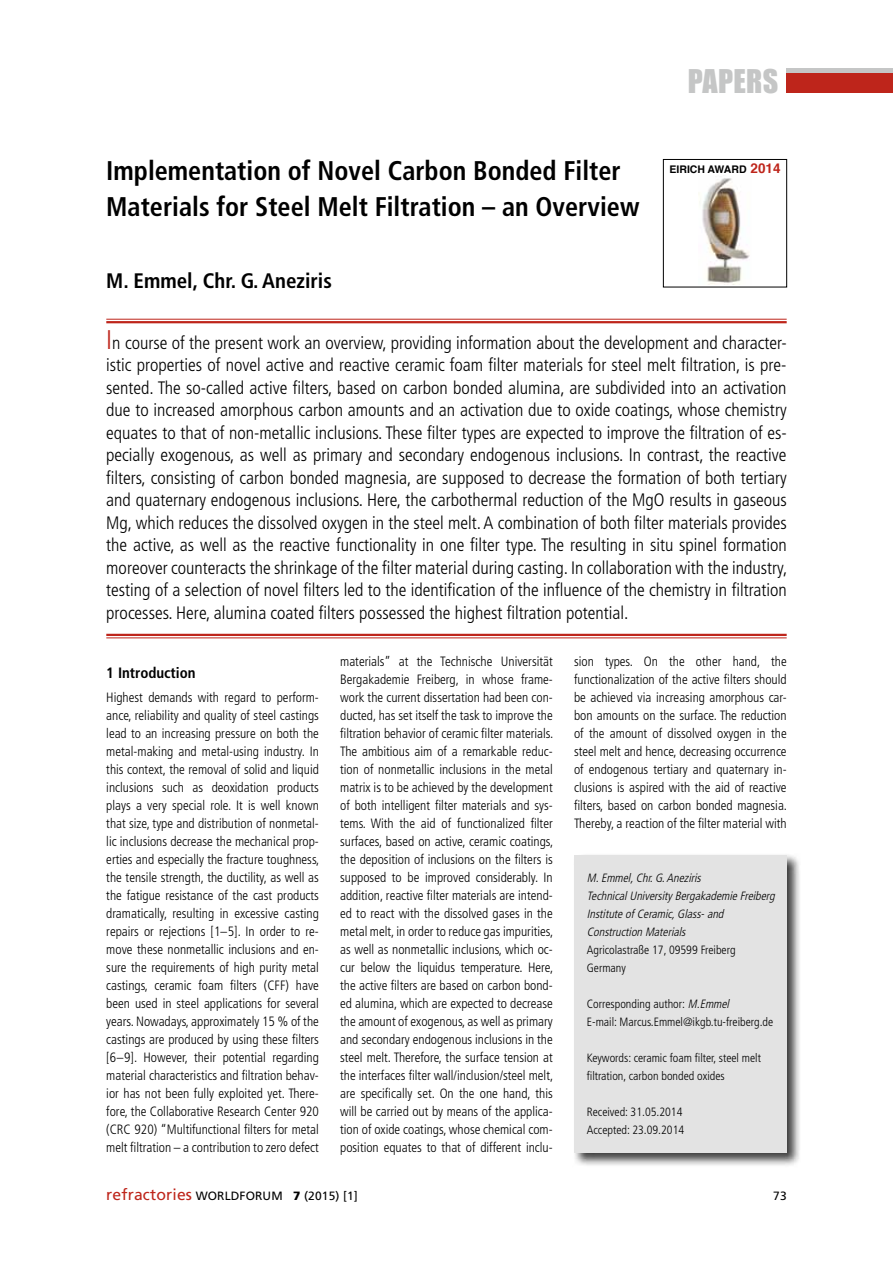
<style>
.page{position:relative;width:893px;height:1263px;background:#fff}
.page>*{position:absolute;margin:0;border:0;box-sizing:border-box;transform-origin:0 0}
.t1{font:30px "Impact";letter-spacing:.01em;color:#c5c6c6}
.t2{font:700 condensed 27px/36px "Frutiger";color:#000}
.t3{font:700 condensed 21px "Frutiger";color:#000}
.t4{font:300 condensed 18px/22.5px "Frutiger";color:#000;text-align:justify}
.t5{font:700 condensed 15px "Frutiger";color:#000}
.t6{font:300 condensed 13.5px/18px "Frutiger";color:#000;text-align:justify}
.t7{font:300 condensed 12px/18px "Frutiger";color:#000}
.t8{font:italic 300 condensed 12px/18px "Frutiger";color:#000}
.t9{font:12px "Frutiger";letter-spacing:.01em;color:#000}
.t10{font:700 10.5px "Helvetica";color:#000}
.s1{font-size:13.5px;color:#be251b}
.s2{font-size:27px;color:#be251b}
.s3{font-style:italic}
.s4{font-size:15.75px;color:#be251b}
.s5{font-weight:900}
</style>
<div class="page">
<div style="left:787px;top:68px;width:106px;height:5px;background:#c5c6c6"></div>
<div style="left:787px;top:73px;width:106px;height:20px;background:#be251b"></div>
<hr style="left:106px;top:319px;width:681px;height:1px;background:#be251b">
<hr style="left:106px;top:321px;width:681px;height:2px;background:#be251b">
<hr style="left:106px;top:634px;width:681px;height:2px;background:#be251b">
<hr style="left:106px;top:637px;width:681px;height:1px;background:#be251b">
<div style="left:572px;top:853px;width:229px;height:314px;background:#000;opacity:.75"></div>
<div style="left:574px;top:855px;width:213px;height:297px;background:#e3e3e3"></div>
<img style="left:698px;top:178px;width:52px;height:106px">
<div style="left:663px;top:159px;width:124px;height:128px;border:1px solid #000"></div>
<h2 class="t2" style="left:106px;top:153px;width:535px">Implementation of Novel Carbon Bonded Filter<br>Materials for Steel Melt Filtration – an Overview</h2>
<h3 class="t3" style="left:106px;top:268px;width:227px">M. Emmel, Chr. G. Aneziris</h3>
<h1 class="t1" style="left:688px;top:62px;width:92px">PAPERS</h1>
<p class="t10" style="left:669px;top:161px;width:112px">EIRICH AWARD <span class="s1">2014</span></p>
<p class="t4" style="left:106px;top:332px;width:682px"><span class="s2">I</span>n course of the present work an overview, providing information about the development and character&shy;istic properties of novel active and reactive ceramic foam filter materials for steel melt filtration, is pre&shy;sented. The so-called active filters, based on carbon bonded alumina, are subdivided into an activation due to increased amorphous carbon amounts and an activation due to oxide coatings, whose chemistry equates to that of non-metallic inclusions. These filter types are expected to improve the filtration of es&shy;pecially exogenous, as well as primary and secondary endogenous inclusions. In contrast, the reactive filters, consisting of carbon bonded magnesia, are supposed to decrease the formation of both tertiary and quaternary endogenous inclusions. Here, the carbothermal reduction of the MgO results in gaseous Mg, which reduces the dissolved oxygen in the steel melt. A combination of both filter materials provides the active, as well as the reactive functionality in one filter type. The resulting in situ spinel formation moreover counteracts the shrinkage of the filter material during casting. In collaboration with the industry, testing of a selection of novel filters led to the identification of the influence of the chemistry in filtration processes. Here, alumina coated filters possessed the highest filtration potential.</p>
<p class="t5" style="left:106px;top:664px;width:91px">1 Introduction</p>
<p class="t6" style="left:106px;top:689px;width:215px;text-align:left">Highest demands with regard to perform&shy;ance, reliability and quality of steel castings lead to an increasing pressure on both the metal-making and metal-using industry. In this context, the removal of solid and liquid inclusions such as deoxidation products plays a very special role. It is well known that size, type and distribution of nonmetal&shy;lic inclusions decrease the mechanical prop&shy;erties and especially the fracture toughness, the tensile strength, the ductility, as well as the fatigue resistance of the cast products dramatically, resulting in excessive casting repairs or rejections [1–5]. In order to re&shy;move these nonmetallic inclusions and en&shy;sure the requirements of high purity metal castings, ceramic foam filters (CFF) have been used in steel applications for several years. Nowadays, approximately 15 % of the castings are produced by using these filters [6–9]. However, their potential regarding material characteristics and filtration behav&shy;ior has not been fully exploited yet. There&shy;fore, the Collaborative Research Center 920 (CRC 920) “Multifunctional filters for metal melt filtration – a contribution to zero defect</p>
<p class="t6" style="left:340px;top:653px;width:215px">materials” at the Technische Universität Bergakademie Freiberg, in whose frame&shy;work the current dissertation had been con&shy;ducted, has set itself the task to improve the filtration behavior of ceramic filter materials.<br>The ambitious aim of a remarkable reduc&shy;tion of nonmetallic inclusions in the metal matrix is to be achieved by the development of both intelligent filter materials and sys&shy;tems. With the aid of functionalized filter surfaces, based on active, ceramic coatings, the deposition of inclusions on the filters is supposed to be improved considerably. In addition, reactive filter materials are intend&shy;ed to react with the dissolved gases in the metal melt, in order to reduce gas impurities, as well as nonmetallic inclusions, which oc&shy;cur below the liquidus temperature. Here, the active filters are based on carbon bond&shy;ed alumina, which are expected to decrease the amount of exogenous, as well as primary and secondary endogenous inclusions in the steel melt. Therefore, the surface tension at the interfaces filter wall/inclusion/steel melt, are specifically set. On the one hand, this will be carried out by means of the applica&shy;tion of oxide coatings, whose chemical com&shy;position equates to that of different inclu-</p>
<p class="t6" style="left:574px;top:653px;width:215px">sion types. On the other hand, the functionalization of the active filters should be achieved via increasing amorphous car&shy;bon amounts on the surface. The reduction of the amount of dissolved oxygen in the steel melt and hence, decreasing occurrence of endogenous tertiary and quaternary in&shy;clusions is aspired with the aid of reactive filters, based on carbon bonded magnesia.<br>Thereby, a reaction of the filter material with</p>
<p class="t8" style="left:587px;top:869px;width:192px">M.Emmel,Chr.G.Aneziris<br>TechnicalUniversityBergakademieFreiberg<br>InstituteofCeramic,Glass-and<br>Construction Materials</p>
<p class="t7" style="left:587px;top:941px;width:150px">Agricolastraße 17, 09599 Freiberg<br>Germany</p>
<p class="t7" style="left:587px;top:995px;width:188px">Corresponding author: <span class="s3">M.Emmel<br></span>E-mail: Marcus.Emmel@ikgb.tu-freiberg.de</p>
<p class="t7" style="left:587px;top:1049px;width:176px">Keywords: ceramic foam filter, steel melt filtration, carbon bonded oxides</p>
<p class="t7" style="left:587px;top:1103px;width:99px">Received: 31.05.2014<br>Accepted: 23.09.2014</p>
<p class="t9" style="left:106px;top:1189px;width:253px"><span class="s4">refractories</span> WORLDFORUM <span class="s5">7</span> (2015) [1]</p>
<p class="t9" style="left:773px;top:1189px;width:15px">73</p>
</div>
